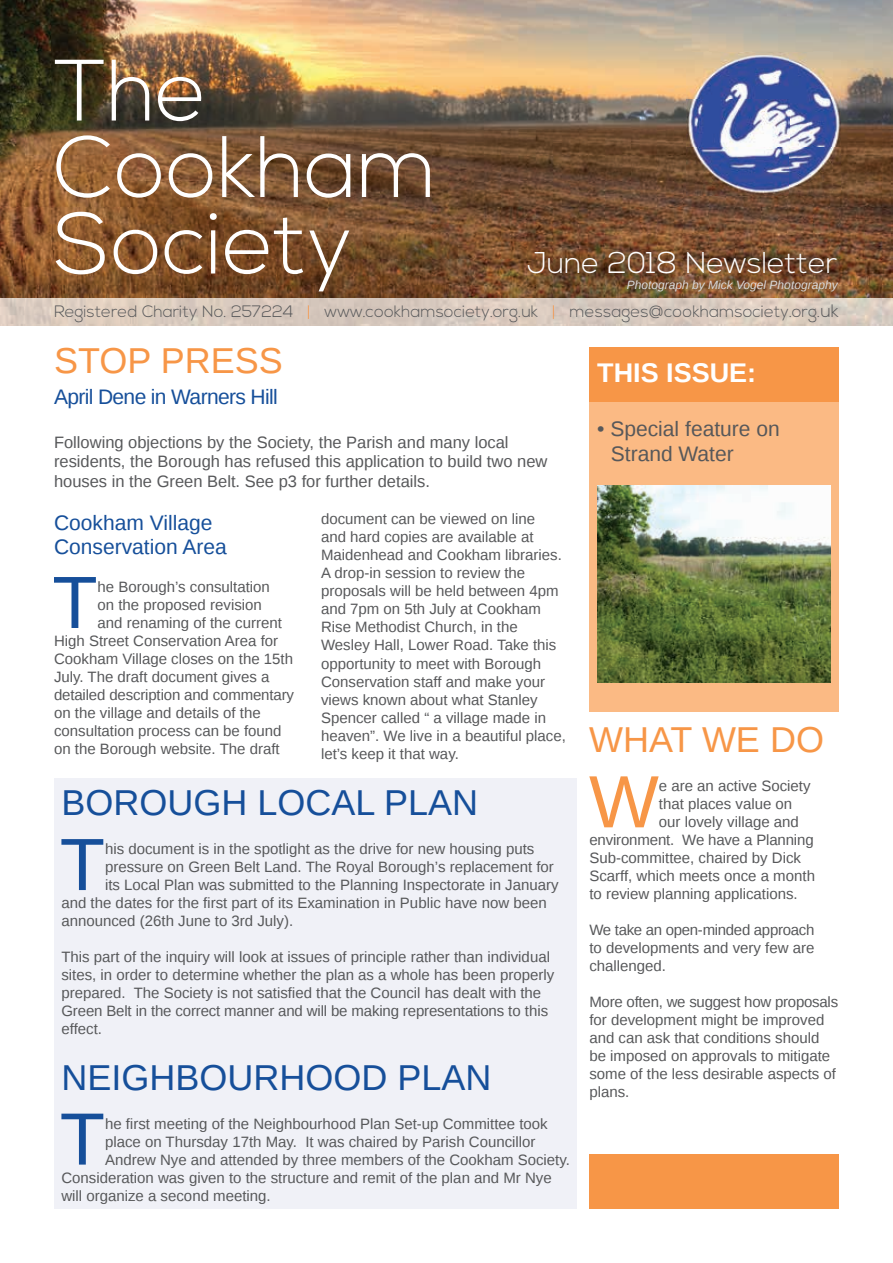
<style>
.page{position:relative;width:893px;height:1263px;background:#fff}
.page>*{position:absolute;margin:0;border:0;box-sizing:border-box;transform-origin:0 0}
.t1{font:300 87px/76.5px "Nexa";color:#fff}
.t2{font:74.1px "Liberation Sans";color:#164f9a}
.t3{font:74.1px "Liberation Sans";color:#f79647}
.t4{font:36px "Liberation Sans";color:#164f9a}
.t5{font:36px "Liberation Sans";color:#f79647}
.t6{font:300 30px "Nexa";color:#fff}
.t7{font:700 27px "Liberation Sans";color:#fff}
.t8{font:21px/24px "Liberation Sans";color:#164f9a}
.t9{font:21px/25.5px "Liberation Sans";color:#57585a}
.t10{font:21px "Liberation Sans";letter-spacing:-.03em;color:#164f9a}
.t11{font:16.5px/19.5px "Liberation Sans";color:#57585a}
.t12{font:300 16.5px "Nexa";letter-spacing:.005em;color:#57585a}
.t13{font:15px/18px "Liberation Sans";color:#57585a}
.t14{font:italic 12px "Liberation Sans";color:#d9dadc}
.s1{color:#f79647}
.s2{font-size:18px}
</style>
<div class="page">
<div style="left:54px;top:778px;width:522px;height:431px;background:#f0f1f7"></div>
<div style="left:589px;top:362px;width:250px;height:349px;background:#fbba84"></div>
<div style="left:589px;top:347px;width:250px;height:54px;background:#f79647"></div>
<img style="left:597px;top:485px;width:233px;height:197px">
<div style="left:589px;top:1154px;width:249px;height:55px;background:#f79647"></div>
<img style="left:0;top:0;width:893px;height:326px">
<img style="left:686px;top:52px;width:155px;height:143px">
<h1 class="t1" style="left:54px;top:56px;width:385px">The<br>Cookham<br>Society</h1>
<p class="t12" style="left:54px;top:302px;width:786px">Registered Charity No. 257224 <span class="s1">|</span> www.cookhamsociety.org.uk <span class="s1">|</span> messages@cookhamsociety.org.<span class="s2">uk</span></p>
<h3 class="t6" style="left:527px;top:246px;width:312px">June 2018 Newsletter</h3>
<p class="t14" style="left:627px;top:277px;width:213px">Photograph by Mick Vogel Photography</p>
<h3 class="t5" style="left:54px;top:340px;width:230px">STOP PRESS</h3>
<h3 class="t10" style="left:54px;top:385px;width:225px">April Dene in Warners Hill</h3>
<p class="t11" style="left:54px;top:433px;width:495px">Following objections by the Society, the Parish and many local residents, the Borough has refused this application to build two new houses in the Green Belt. See p3 for further details.</p>
<h3 class="t8" style="left:54px;top:512px;width:174px">Cookham Village<br>Conservation Area</h3>
<h2 class="t2" style="left:52px;top:560px;width:47px">T</h2>
<p class="t13" style="left:98px;top:578px;width:174px">he Borough’s consultation</p>
<p class="t13" style="left:321px;top:511px;width:246px">document can be viewed on line<br>and hard copies are available at<br>Maidenhead and Cookham libraries.<br>A drop-in session to review the proposals will be held between 4pm and 7pm on 5th July at Cookham<br>Rise Methodist Church, in the<br>Wesley Hall, Lower Road. Take this opportunity to meet with Borough<br>Conservation staff and make your views known about what Stanley<br>Spencer called “ a village made in heaven”. We live in a beautiful place, let’s keep it that way.</p>
<p class="t13" style="left:98px;top:596px;width:166px">on the proposed revision</p>
<p class="t13" style="left:98px;top:614px;width:186px">and renaming of the current</p>
<p class="t13" style="left:54px;top:632px;width:226px">High Street Conservation Area for</p>
<p class="t13" style="left:54px;top:650px;width:241px">Cookham Village closes on the 15th</p>
<p class="t13" style="left:54px;top:668px;width:217px">July. The draft document gives a</p>
<p class="t13" style="left:54px;top:686px;width:241px">detailed description and commentary</p>
<p class="t13" style="left:54px;top:704px;width:208px">on the village and details of the</p>
<p class="t13" style="left:54px;top:722px;width:229px">consultation process can be found</p>
<p class="t13" style="left:54px;top:740px;width:227px">on the Borough website. The draft</p>
<h3 class="t4" style="left:61px;top:782px;width:418px">BOROUGH LOCAL PLAN</h3>
<h2 class="t2" style="left:60px;top:823px;width:47px">T</h2>
<p class="t13" style="left:105px;top:840px;width:431px">his document is in the spotlight as the drive for new housing puts</p>
<p class="t13" style="left:105px;top:858px;width:450px">pressure on Green Belt Land. The Royal Borough’s replacement for</p>
<p class="t13" style="left:105px;top:876px;width:455px">its Local Plan was submitted to the Planning Inspectorate in January</p>
<p class="t13" style="left:61px;top:894px;width:487px">and the dates for the first part of its Examination in Public have now been</p>
<p class="t13" style="left:61px;top:912px;width:233px">announced (26th June to 3rd July).</p>
<p class="t13" style="left:61px;top:948px;width:494px">This part of the inquiry will look at issues of principle rather than individual sites, in order to determine whether the plan as a whole has been properly prepared. The Society is not satisfied that the Council has dealt with the Green Belt in the correct manner and will be making representations to this effect.</p>
<h3 class="t4" style="left:61px;top:1057px;width:432px">NEIGHBOURHOOD PLAN</h3>
<h2 class="t2" style="left:60px;top:1097px;width:47px">T</h2>
<p class="t13" style="left:105px;top:1115px;width:444px">he first meeting of the Neighbourhood Plan Set-up Committee took</p>
<p class="t13" style="left:105px;top:1133px;width:432px">place on Thursday 17th May. It was chaired by Parish Councillor</p>
<p class="t13" style="left:105px;top:1151px;width:466px">Andrew Nye and attended by three members of the Cookham Society.</p>
<p class="t13" style="left:61px;top:1169px;width:492px">Consideration was given to the structure and remit of the plan and Mr Nye</p>
<p class="t13" style="left:61px;top:1187px;width:211px">will organize a second meeting.</p>
<h3 class="t7" style="left:597px;top:354px;width:161px">THIS ISSUE:</h3>
<h3 class="t9" style="left:611px;top:416px;width:170px;text-indent:-14px">• Special feature on<br>Strand Water</h3>
<h3 class="t5" style="left:589px;top:719px;width:236px">WHAT WE DO</h3>
<h2 class="t3" style="left:589px;top:760px;width:71px">W</h2>
<p class="t13" style="left:659px;top:778px;width:153px">e are an active Society</p>
<p class="t13" style="left:659px;top:796px;width:135px">that places value on</p>
<p class="t13" style="left:659px;top:814px;width:142px">our lovely village and</p>
<p class="t13" style="left:589px;top:832px;width:226px">environment. We have a Planning</p>
<p class="t13" style="left:589px;top:850px;width:213px">Sub-committee, chaired by Dick</p>
<p class="t13" style="left:589px;top:868px;width:227px">Scarff, which meets once a month</p>
<p class="t13" style="left:589px;top:886px;width:210px">to review planning applications.</p>
<p class="t13" style="left:589px;top:922px;width:227px;text-align:justify">We take an open-minded approach to developments and very few are challenged.</p>
<p class="t13" style="left:589px;top:994px;width:250px">More often, we suggest how proposals for development might be improved and can ask that conditions should be imposed on approvals to mitigate some of the less desirable aspects of plans.</p>
</div>
